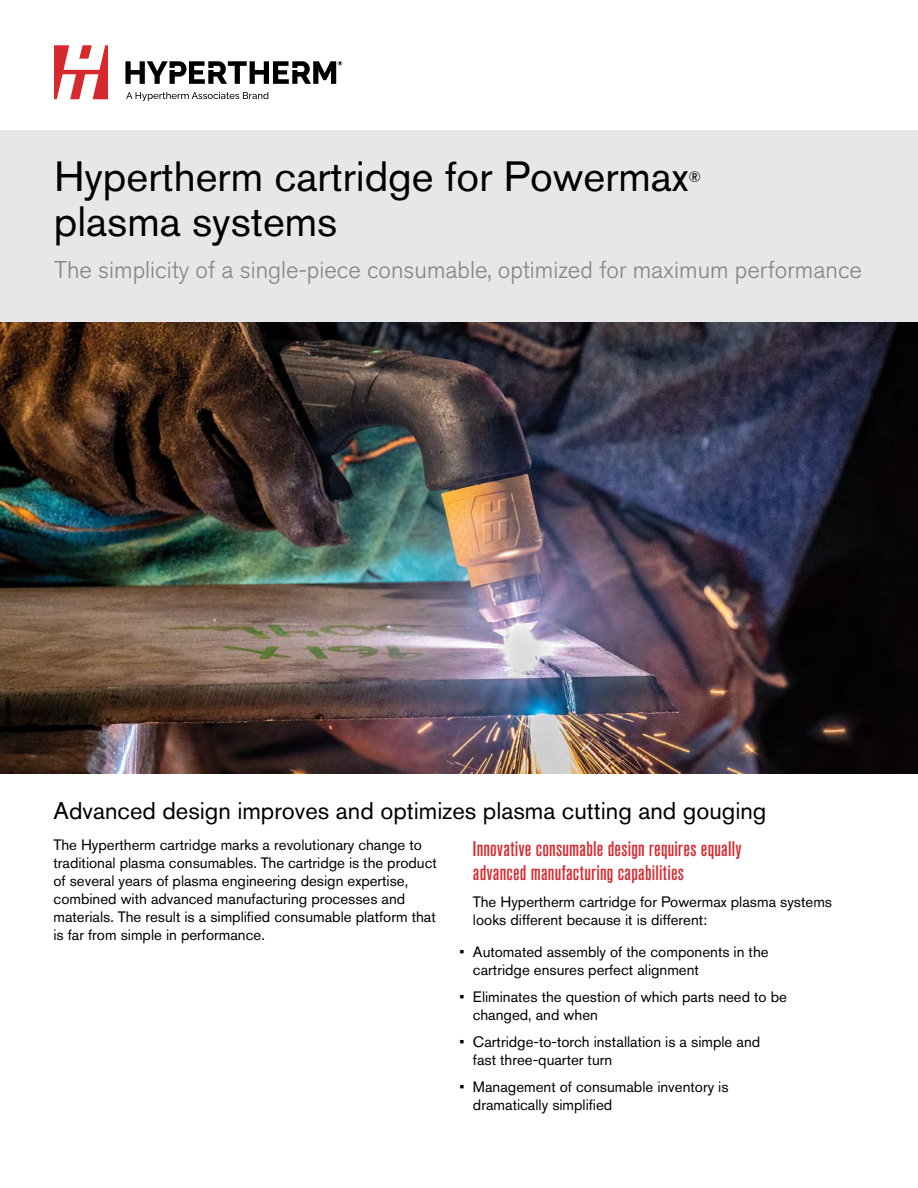
<style>
.page{position:relative;width:918px;height:1188px;background:#fff}
.page>*{position:absolute;margin:0;border:0;box-sizing:border-box;transform-origin:0 0}
.t1{font:42px "Akzidenz Grotesk Pro";color:#000}
.t2{font:300 24px "Akzidenz Grotesk Pro";color:#808285}
.t3{font:24px "Akzidenz Grotesk Pro";color:#000}
.t4{font:500 condensed 21px/24px "Akzidenz Grotesk Pro";letter-spacing:.01em;color:#d7282e}
.t5{font:15px/18px "Akzidenz Grotesk Pro";color:#000}
</style>
<div class="page">
<img style="left:0;top:322px;width:918px;height:451px">
<div style="left:0;top:130px;width:918px;height:192px;background:#e6e7e8"></div>
<svg style="left:54px;top:45px;width:54px;height:54px"></svg>
<svg style="left:126px;top:92px;width:143px;height:9px"></svg>
<svg style="left:125px;top:61px;width:217px;height:23px"></svg>
<h1 class="t1" style="left:54px;top:149px;width:636px">Hypertherm cartridge for Powermax</h1>
<p class="t5" style="left:689px;top:168px;width:14px">®</p>
<h1 class="t1" style="left:54px;top:194px;width:285px">plasma systems</h1>
<h2 class="t2" style="left:54px;top:254px;width:810px">The simplicity of a single-piece consumable, optimized for maximum performance</h2>
<h2 class="t3" style="left:54px;top:795px;width:714px">Advanced design improves and optimizes plasma cutting and gouging</h2>
<p class="t5" style="left:54px;top:836px;width:385px">The Hypertherm cartridge marks a revolutionary change to traditional plasma consumables. The cartridge is the product of several years of plasma engineering design expertise, combined with advanced manufacturing processes and materials. The result is a simplified consumable platform that is far from simple in performance.</p>
<h3 class="t4" style="left:473px;top:836px;width:270px">Innovative consumable design requires equally advanced manufacturing capabilities</h3>
<p class="t5" style="left:473px;top:893px;width:361px">The Hypertherm cartridge for Powermax plasma systems looks different because it is different:</p>
<p class="t5" style="left:473px;top:942px;width:297px;text-indent:-14px">• Automated assembly of the components in the cartridge ensures perfect alignment</p>
<p class="t5" style="left:473px;top:987px;width:316px;text-indent:-14px">• Eliminates the question of which parts need to be changed, and when</p>
<p class="t5" style="left:473px;top:1032px;width:289px;text-indent:-14px">• Cartridge-to-torch installation is a simple and fast three‑quarter turn</p>
<p class="t5" style="left:473px;top:1077px;width:257px;text-indent:-14px">• Management of consumable inventory is dramatically simplified</p>
</div>
